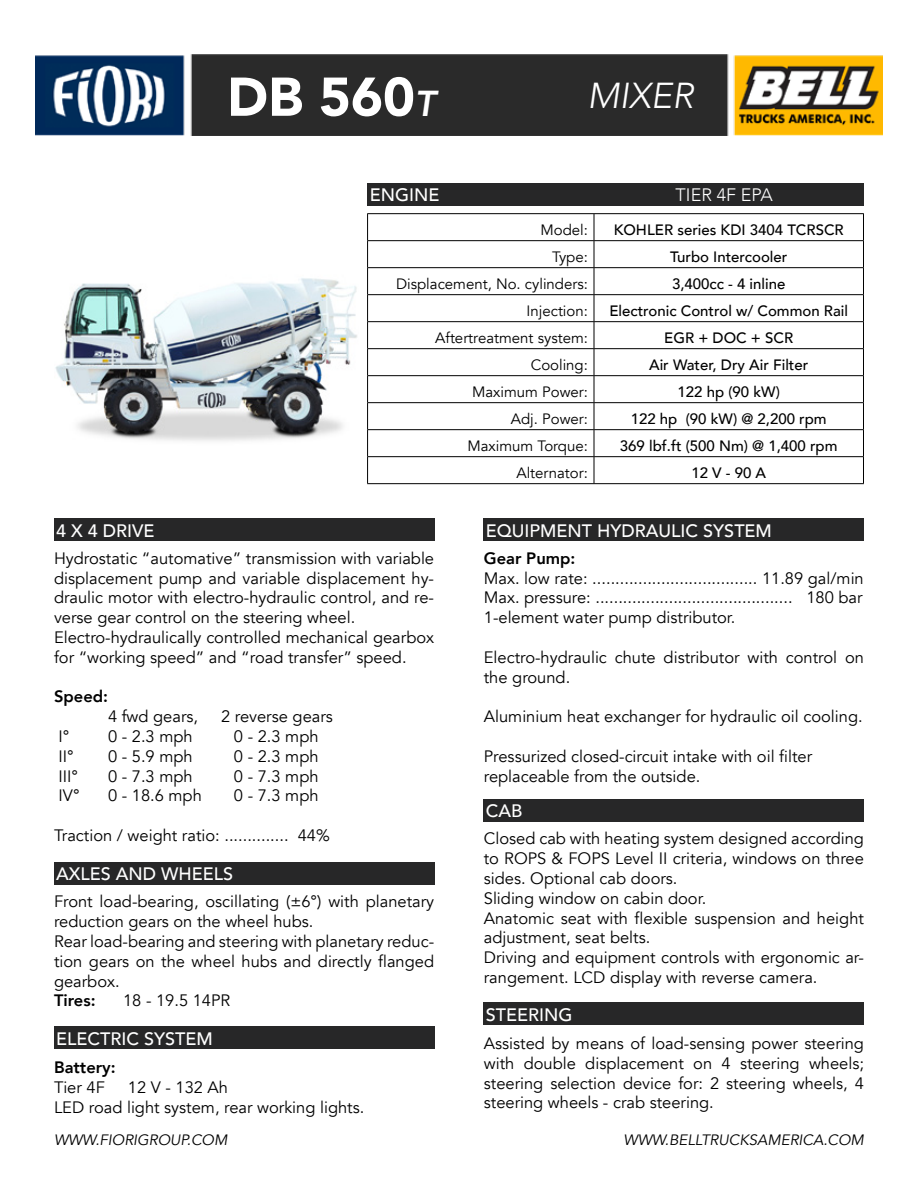
<style>
.page{position:relative;width:918px;height:1188px;background:#fff}
.page>*{position:absolute;margin:0;border:0;box-sizing:border-box;transform-origin:0 0}
.t1{font:900 54px "Avenir";color:#fff}
.t2{font:italic 300 36px "Avenir";color:#fff}
.t3{font:500 18px "Avenir";color:#fff}
.t4{font:300 18px "Avenir";color:#fff}
.t5{font:16.5px/19.8px "Avenir";color:#000}
.t6{font:800 16.5px "Avenir";color:#000}
.t7{font:500 15px "Avenir";color:#000}
.t8{font:15px "Avenir";color:#000}
.t9{font:italic 15px "Avenir";color:#000}
.s1{font-weight:800;font-style:italic;font-size:36px}
.s2{font-style:inherit}
</style>
<div class="page">
<img style="left:36px;top:54px;width:846px;height:82px">
<img style="left:55px;top:278px;width:302px;height:163px">
<div style="left:367px;top:183px;width:497px;height:23px;background:#272728"></div>
<hr style="left:367px;top:213px;width:227px;height:1px;background:#000">
<hr style="left:594px;top:213px;width:270px;height:1px;background:#000">
<hr style="left:367px;top:240px;width:227px;height:1px;background:#000">
<hr style="left:594px;top:240px;width:270px;height:1px;background:#000">
<hr style="left:367px;top:267px;width:227px;height:1px;background:#000">
<hr style="left:594px;top:267px;width:270px;height:1px;background:#000">
<hr style="left:367px;top:294px;width:227px;height:1px;background:#000">
<hr style="left:594px;top:294px;width:270px;height:1px;background:#000">
<hr style="left:367px;top:321px;width:227px;height:1px;background:#000">
<hr style="left:594px;top:321px;width:270px;height:1px;background:#000">
<hr style="left:367px;top:348px;width:227px;height:1px;background:#000">
<hr style="left:594px;top:348px;width:270px;height:1px;background:#000">
<hr style="left:367px;top:375px;width:227px;height:1px;background:#000">
<hr style="left:594px;top:375px;width:270px;height:1px;background:#000">
<hr style="left:367px;top:402px;width:227px;height:1px;background:#000">
<hr style="left:594px;top:402px;width:270px;height:1px;background:#000">
<hr style="left:367px;top:456px;width:227px;height:1px;background:#000">
<hr style="left:594px;top:456px;width:270px;height:1px;background:#000">
<hr style="left:367px;top:429px;width:227px;height:1px;background:#000">
<hr style="left:594px;top:429px;width:270px;height:1px;background:#000">
<svg style="left:367px;top:214px;width:1px;height:269px"></svg>
<svg style="left:594px;top:214px;width:1px;height:269px"></svg>
<svg style="left:863px;top:214px;width:1px;height:269px"></svg>
<hr style="left:367px;top:483px;width:227px;height:1px;background:#000">
<hr style="left:594px;top:483px;width:270px;height:1px;background:#000">
<div style="left:54px;top:1027px;width:380px;height:22px;background:#272728"></div>
<div style="left:54px;top:519px;width:380px;height:22px;background:#272728"></div>
<div style="left:54px;top:862px;width:380px;height:23px;background:#272728"></div>
<div style="left:484px;top:1003px;width:380px;height:22px;background:#272728"></div>
<div style="left:484px;top:519px;width:380px;height:22px;background:#272728"></div>
<div style="left:484px;top:799px;width:380px;height:23px;background:#272728"></div>
<h1 class="t1" style="left:227px;top:51px;width:210px">DB 560<span class="s1">T</span></h1>
<h2 class="t2" style="left:588px;top:75px;width:108px">MIXER</h2>
<p class="t3" style="left:370px;top:179px;width:71px">ENGINE</p>
<p class="t4" style="left:676px;top:184px;width:99px">TIER 4F EPA</p>
<p class="t8" style="left:540px;top:221px;width:49px">Model:</p>
<p class="t7" style="left:614px;top:216px;width:232px">KOHLER series KDI 3404 TCRSCR</p>
<p class="t8" style="left:552px;top:248px;width:37px">Type:</p>
<p class="t7" style="left:670px;top:243px;width:119px">Turbo Intercooler</p>
<p class="t8" style="left:396px;top:275px;width:193px">Displacement, No. cylinders:</p>
<p class="t7" style="left:672px;top:270px;width:115px">3,400cc - 4 inline</p>
<p class="t8" style="left:527px;top:302px;width:63px">Injection:</p>
<p class="t7" style="left:609px;top:297px;width:240px">Electronic Control w/ Common Rail</p>
<p class="t8" style="left:435px;top:329px;width:154px">Aftertreatment system:</p>
<p class="t7" style="left:664px;top:324px;width:130px">EGR + DOC + SCR</p>
<p class="t8" style="left:531px;top:356px;width:59px">Cooling:</p>
<p class="t7" style="left:649px;top:351px;width:161px">Air Water, Dry Air Filter</p>
<p class="t8" style="left:472px;top:383px;width:117px">Maximum Power:</p>
<p class="t7" style="left:678px;top:378px;width:104px">122 hp (90 kW)</p>
<p class="t8" style="left:511px;top:410px;width:79px">Adj. Power:</p>
<p class="t7" style="left:631px;top:405px;width:197px">122 hp (90 kW) @ 2,200 rpm</p>
<p class="t8" style="left:467px;top:437px;width:122px">Maximum Torque:</p>
<p class="t7" style="left:620px;top:432px;width:219px">369 lbf.ft (500 Nm) @ 1,400 rpm</p>
<p class="t8" style="left:516px;top:464px;width:73px">Alternator:</p>
<p class="t7" style="left:691px;top:459px;width:76px">12 V - 90 A</p>
<p class="t3" style="left:56px;top:515px;width:100px">4 X 4 DRIVE</p>
<p class="t5" style="left:54px;top:549px;width:382px">Hydrostatic “automative” transmission with variable displacement pump and variable displacement hy&shy;draulic motor with electro-hydraulic control, and re&shy;verse gear control on the steering wheel.<br>Electro-hydraulically controlled mechanical gearbox for “working speed” and “road transfer” speed.</p>
<p class="t6" style="left:54px;top:684px;width:56px">Speed:</p>
<p class="t5" style="left:108px;top:707px;width:92px">4 fwd gears,</p>
<p class="t5" style="left:221px;top:707px;width:113px">2 reverse gears</p>
<p class="t5" style="left:59px;top:727px;width:12px">I<span class="s2">°</span></p>
<p class="t5" style="left:108px;top:727px;width:86px">0 - 2.3 mph</p>
<p class="t5" style="left:234px;top:727px;width:86px">0 - 2.3 mph</p>
<p class="t5" style="left:59px;top:747px;width:17px">II<span class="s2">°</span></p>
<p class="t5" style="left:108px;top:747px;width:86px">0 - 5.9 mph</p>
<p class="t5" style="left:234px;top:747px;width:86px">0 - 2.3 mph</p>
<p class="t5" style="left:59px;top:766px;width:21px">III<span class="s2">°</span></p>
<p class="t5" style="left:108px;top:766px;width:86px">0 - 7.3 mph</p>
<p class="t5" style="left:234px;top:766px;width:86px">0 - 7.3 mph</p>
<p class="t5" style="left:59px;top:786px;width:23px">IV<span class="s2">°</span></p>
<p class="t5" style="left:108px;top:786px;width:95px">0 - 18.6 mph</p>
<p class="t5" style="left:234px;top:786px;width:86px">0 - 7.3 mph</p>
<p class="t5" style="left:54px;top:826px;width:277px">Traction / weight ratio: .............. 44%</p>
<p class="t3" style="left:56px;top:858px;width:179px">AXLES AND WHEELS</p>
<p class="t5" style="left:54px;top:892px;width:382px">Front load-bearing, oscillating (±6<span class="s2">°</span>) with planetary reduction gears on the wheel hubs.<br>Rear load-bearing and steering with planetary reduc&shy;tion gears on the wheel hubs and directly flanged gearbox.</p>
<p class="t6" style="left:54px;top:988px;width:43px">Tires:</p>
<p class="t5" style="left:123px;top:991px;width:109px">18 - 19.5 14PR</p>
<p class="t3" style="left:56px;top:1023px;width:158px">ELECTRIC SYSTEM</p>
<p class="t6" style="left:54px;top:1054px;width:63px">Battery:</p>
<p class="t5" style="left:54px;top:1077px;width:52px">Tier 4F</p>
<p class="t5" style="left:54px;top:1077px;width:312px;text-indent:74px">12 V - 132 Ah<br>LED road light system, rear working lights.</p>
<p class="t3" style="left:486px;top:515px;width:288px">EQUIPMENT HYDRAULIC SYSTEM</p>
<p class="t6" style="left:484px;top:545px;width:93px">Gear Pump:</p>
<p class="t5" style="left:484px;top:568px;width:381px;text-align:justify">Max. low rate: .................................... 11.89 gal/min Max. pressure: ........................................... 180 bar 1-element water pump distributor.</p>
<p class="t5" style="left:484px;top:648px;width:382px">Electro-hydraulic chute distributor with control on the ground.</p>
<p class="t5" style="left:484px;top:707px;width:380px">Aluminium heat exchanger for hydraulic oil cooling.</p>
<p class="t5" style="left:484px;top:747px;width:330px">Pressurized closed-circuit intake with oil filter replaceable from the outside.</p>
<p class="t3" style="left:486px;top:795px;width:38px">CAB</p>
<p class="t5" style="left:484px;top:829px;width:382px">Closed cab with heating system designed according to ROPS &amp; FOPS Level II criteria, windows on three sides. Optional cab doors.<br>Sliding window on cabin door.<br>Anatomic seat with flexible suspension and height adjustment, seat belts.<br>Driving and equipment controls with ergonomic ar&shy;rangement. LCD display with reverse camera.</p>
<p class="t3" style="left:486px;top:999px;width:88px">STEERING</p>
<p class="t5" style="left:484px;top:1034px;width:382px;text-align:justify">Assisted by means of load-sensing power steering with double displacement on 4 steering wheels; steering selection device for: 2 steering wheels, 4 steering wheels - crab steering.</p>
<p class="t9" style="left:54px;top:1130px;width:175px">WWW.FIORIGROUP.COM</p>
<p class="t9" style="left:624px;top:1130px;width:242px">WWW.BELLTRUCKSAMERICA.COM</p>
</div>
